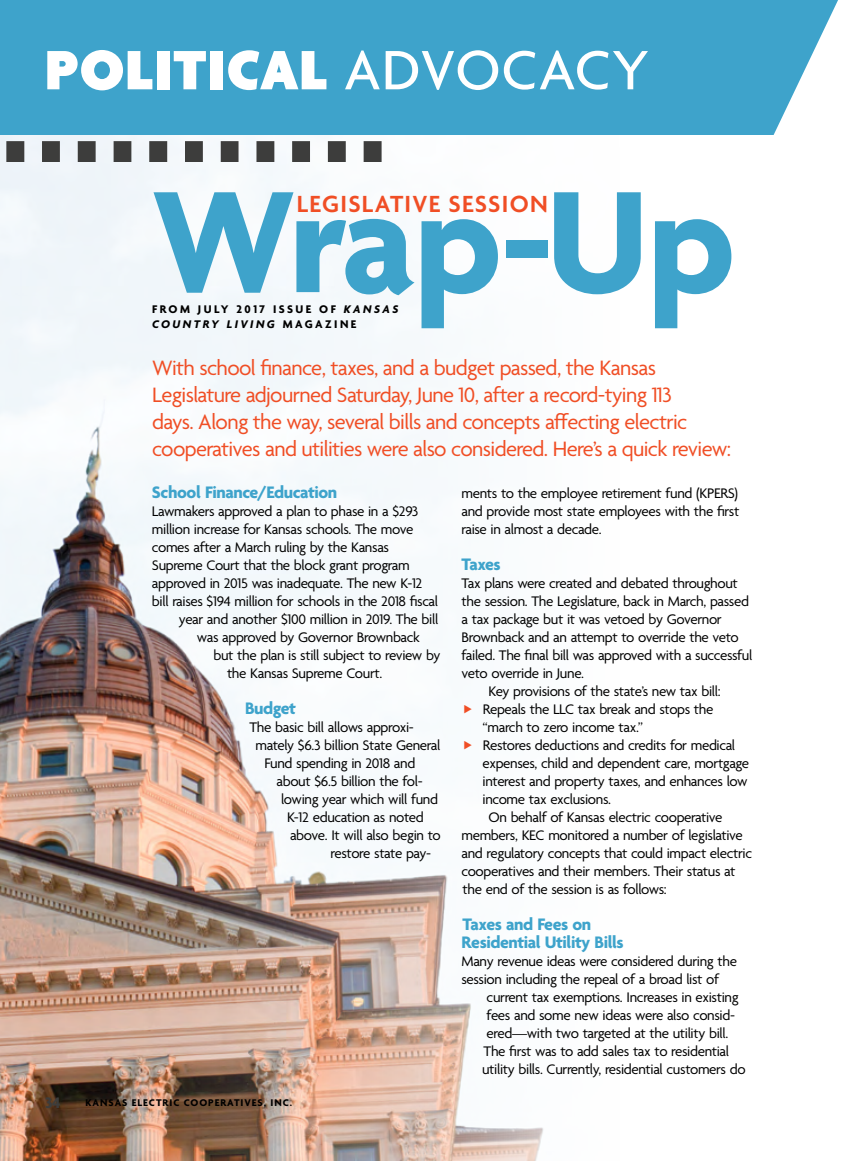
<style>
.page{position:relative;width:851px;height:1161px;background:#fff}
.page>*{position:absolute;margin:0;border:0;box-sizing:border-box;transform-origin:0 0}
.t1{font:700 156.45px "Agenda";letter-spacing:-.02em;color:#3ea3cb}
.t2{font:900 60px "Agenda";letter-spacing:.015em;color:#fff}
.t3{font:600 25.2px "Agenda";letter-spacing:.05em;color:#f04e25}
.t4{font:22.5px/27px "Agenda";letter-spacing:-.03em;color:#f04e25}
.t5{font:700 18px/18px "Agenda";letter-spacing:-.025em;color:#3ea3cb}
.t6{font:700 16.5px "Agenda";color:#3d3d3c}
.t7{font:15px/18px "Agenda";letter-spacing:-.025em;color:#000;text-align:justify}
.t8{font:700 12px/15px "Agenda";letter-spacing:.205em;color:#000}
.t9{font:700 10.5px "Agenda";letter-spacing:.09em;color:#000}
.s1{font-weight:500}
.s2{font-style:italic}
</style>
<div class="page">
<img style="left:0;top:135px;width:544px;height:1026px">
<div style="left:0;top:0;width:838px;height:135px;background:#3ea3cb"></div>
<svg style="left:0;top:141px;width:381px;height:21px"></svg>
<svg style="left:464px;top:705px;width:7px;height:8px"></svg>
<svg style="left:464px;top:741px;width:7px;height:8px"></svg>
<h2 class="t2" style="left:45px;top:38px;width:605px">POLITICAL <span class="s1">ADVOCACY</span></h2>
<h1 class="t1" style="left:152px;top:158px;width:585px">Wrap-Up</h1>
<h3 class="t3" style="left:297px;top:191px;width:252px">LEGISLATIVE SESSION</h3>
<p class="t8" style="left:152px;top:303px;width:248px">FROM JULY 2017 ISSUE OF <span class="s2">KANSAS<br>COUNTRY LIVING</span> MAGAZINE</p>
<p class="t4" style="left:152px;top:355px;width:580px">With school finance, taxes, and a budget passed, the Kansas Legislature adjourned Saturday, June 10, after a record-tying 113<br>days. Along the way, several bills and concepts affecting electric cooperatives and utilities were also considered. Here’s a quick review:</p>
<p class="t5" style="left:152px;top:484px;width:187px">School Finance/Education</p>
<p class="t7" style="left:152px;top:503px;width:268px">Lawmakers approved a plan to phase in a $293</p>
<p class="t7" style="left:152px;top:521px;width:263px">million increase for Kansas schools. The move</p>
<p class="t7" style="left:152px;top:539px;width:239px">comes after a March ruling by the Kansas</p>
<p class="t7" style="left:152px;top:557px;width:259px">Supreme Court that the block grant program</p>
<p class="t7" style="left:152px;top:575px;width:272px">approved in 2015 was inadequate. The new K-12</p>
<p class="t7" style="left:152px;top:593px;width:287px">bill raises $194 million for schools in the 2018 fiscal</p>
<p class="t7" style="left:179px;top:611px;width:261px">year and another $100 million in 2019. The bill</p>
<p class="t7" style="left:197px;top:629px;width:224px">was approved by Governor Brownback</p>
<p class="t7" style="left:213px;top:647px;width:228px">but the plan is still subject to review by</p>
<p class="t7" style="left:227px;top:665px;width:157px">the Kansas Supreme Court.</p>
<p class="t5" style="left:245px;top:700px;width:52px">Budget</p>
<p class="t7" style="left:249px;top:719px;width:166px">The basic bill allows approxi-</p>
<p class="t7" style="left:255px;top:737px;width:186px">mately $6.3 billion State General</p>
<p class="t7" style="left:264px;top:755px;width:152px">Fund spending in 2018 and</p>
<p class="t7" style="left:276px;top:773px;width:148px">about $6.5 billion the fol-</p>
<p class="t7" style="left:281px;top:791px;width:159px">lowing year which will fund</p>
<p class="t7" style="left:287px;top:809px;width:138px">K-12 education as noted</p>
<p class="t7" style="left:290px;top:827px;width:152px">above. It will also begin to</p>
<p class="t7" style="left:330px;top:845px;width:102px">restore state pay-</p>
<p class="t6" style="left:45px;top:1094px;width:17px">34</p>
<p class="t9" style="left:86px;top:1096px;width:208px">KANSAS ELECTRIC COOPERATIVES, INC.</p>
<p class="t7" style="left:461px;top:485px;width:279px">ments to the employee retirement fund (KPERS) and provide most state employees with the first raise in almost a decade.</p>
<p class="t5" style="left:461px;top:556px;width:41px">Taxes</p>
<p class="t7" style="left:461px;top:575px;width:278px">Tax plans were created and debated throughout</p>
<p class="t7" style="left:461px;top:593px;width:289px">the session. The Legislature, back in March, passed</p>
<p class="t7" style="left:461px;top:611px;width:262px">a tax package but it was vetoed by Governor</p>
<p class="t7" style="left:461px;top:629px;width:279px">Brownback and an attempt to override the veto</p>
<p class="t7" style="left:461px;top:647px;width:292px">failed. The final bill was approved with a successful</p>
<p class="t7" style="left:461px;top:665px;width:124px">veto override in June.</p>
<p class="t7" style="left:488px;top:683px;width:234px">Key provisions of the state’s new tax bill:</p>
<p class="t7" style="left:482px;top:701px;width:232px">Repeals the LLC tax break and stops the</p>
<p class="t7" style="left:482px;top:719px;width:162px">“march to zero income tax.”</p>
<p class="t7" style="left:482px;top:737px;width:254px">Restores deductions and credits for medical</p>
<p class="t7" style="left:482px;top:755px;width:268px">expenses, child and dependent care, mortgage</p>
<p class="t7" style="left:482px;top:773px;width:267px">interest and property taxes, and enhances low</p>
<p class="t7" style="left:482px;top:791px;width:130px">income tax exclusions.</p>
<p class="t7" style="left:488px;top:809px;width:235px">On behalf of Kansas electric cooperative</p>
<p class="t7" style="left:461px;top:827px;width:283px">members, KEC monitored a number of legislative</p>
<p class="t7" style="left:461px;top:845px;width:292px">and regulatory concepts that could impact electric</p>
<p class="t7" style="left:461px;top:863px;width:275px">cooperatives and their members. Their status at</p>
<p class="t7" style="left:462px;top:881px;width:206px">the end of the session is as follows:</p>
<p class="t5" style="left:461px;top:916px;width:164px">Taxes and Fees on<br>Residential Utility Bills</p>
<p class="t7" style="left:461px;top:953px;width:277px">Many revenue ideas were considered during the session including the repeal of a broad list of</p>
<p class="t7" style="left:486px;top:989px;width:253px">current tax exemptions. Increases in existing</p>
<p class="t7" style="left:486px;top:1007px;width:250px">fees and some new ideas were also consid-</p>
<p class="t7" style="left:486px;top:1025px;width:243px">ered—with two targeted at the utility bill.</p>
<p class="t7" style="left:483px;top:1043px;width:247px">The first was to add sales tax to residential</p>
<p class="t7" style="left:482px;top:1061px;width:265px">utility bills. Currently, residential customers do</p>
</div>
